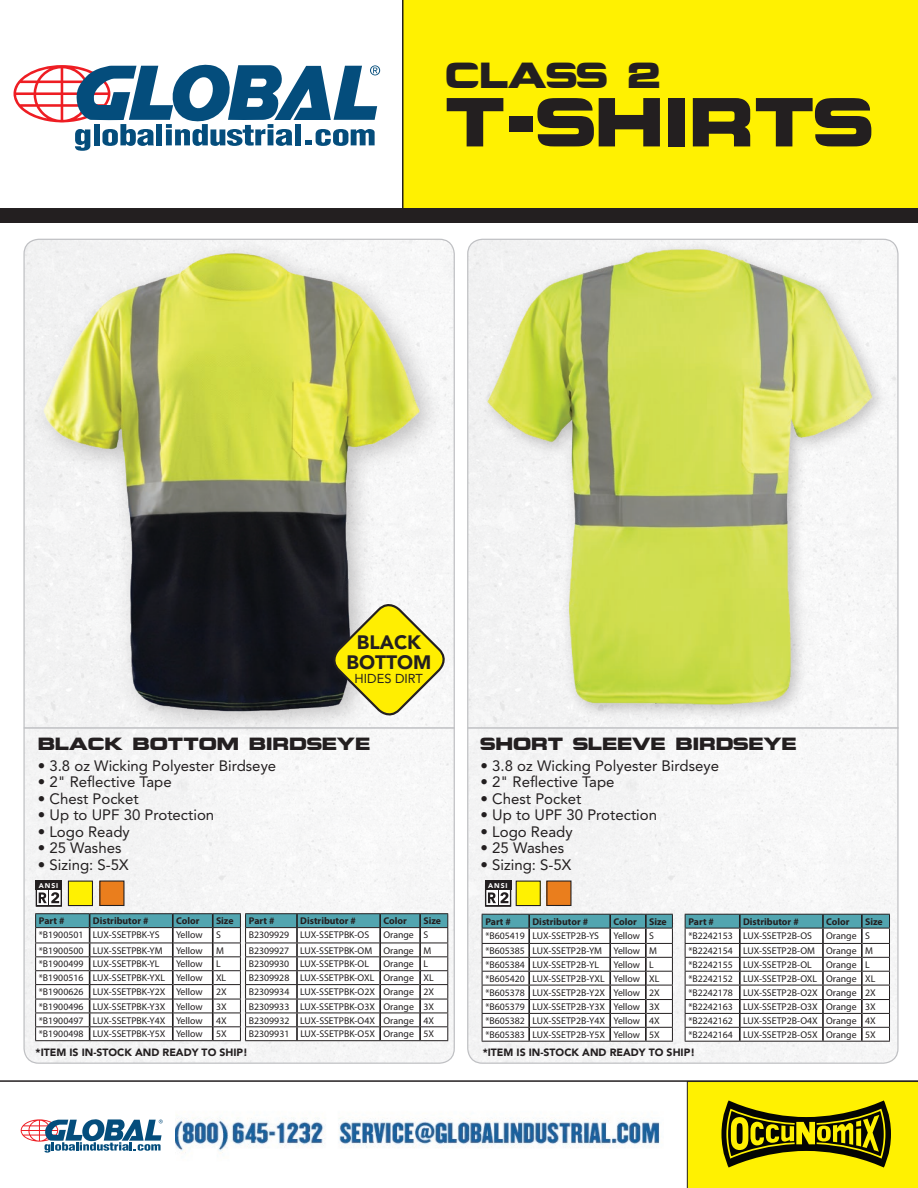
<style>
.page{position:relative;width:918px;height:1188px;background:#fff}
.page>*{position:absolute;margin:0;border:0;box-sizing:border-box;transform-origin:0 0}
.t1{font:64.5px "Parsons One Text";color:#231f20}
.t2{font:33.9px "Parsons One Text";color:#231f20}
.t3{font:900 19.35px/19.8px "Avenir LT Std";color:#231f20;text-align:center}
.t4{font:16.5px "Parsons One Text";color:#231f20}
.t5{font:15px "Avenir LT Std";color:#231f20}
.t6{font:12.9px "Avenir LT Std";color:#231f20}
.t7{font:900 10.5px "Avenir LT Std";color:#231f20}
.t8{font:9.75px/14px "Myriad Pro";color:#231f20}
.t9{font:700 9.75px "Myriad Pro";color:#231f20}
.t10{font:900 6.9px "Avenir LT Std";letter-spacing:.13em;color:#fff}
</style>
<div class="page">
<div style="left:404px;top:0;width:514px;height:208px;background:#fff101"></div>
<div style="left:0;top:208px;width:918px;height:14px;background:#231f20"></div>
<svg style="left:0;top:1080px;width:918px;height:108px"></svg>
<svg style="left:687px;top:1081px;width:231px;height:107px;background:#c6bb01"></svg>
<svg style="left:13px;top:0;width:391px;height:208px"></svg>
<div style="left:25px;top:240px;width:428px;height:822px;background:#f5f6f6"></div>
<hr style="left:24px;top:727px;width:431px;height:2px;background:#bfc0c3">
<div style="left:36px;top:881px;width:26px;height:9px;background:#231f20"></div>
<svg style="left:35px;top:885px;width:27px;height:22px"></svg>
<div style="left:68px;top:881px;width:24px;height:25px;background:#fff101"></div>
<div style="left:68px;top:881px;width:25px;height:25px;border:1px solid #231f20"></div>
<div style="left:31px;top:239px;width:415px;height:499px;background:#231f20;opacity:.26"></div>
<img style="left:32px;top:240px;width:405px;height:485px">
<div style="left:468px;top:239px;width:429px;height:823px;background:#f5f5f6"></div>
<div style="left:485px;top:881px;width:26px;height:9px;background:#231f20"></div>
<svg style="left:485px;top:890px;width:26px;height:17px"></svg>
<div style="left:516px;top:881px;width:24px;height:25px;background:#fff101"></div>
<div style="left:516px;top:881px;width:25px;height:25px;border:1px solid #231f20"></div>
<div style="left:547px;top:881px;width:24px;height:24px;background:#ea7e1d"></div>
<hr style="left:468px;top:727px;width:431px;height:2px;background:#bfc0c3">
<img style="left:476px;top:238px;width:411px;height:485px">
<svg style="left:482px;top:914px;width:191px;height:128px"></svg>
<svg style="left:685px;top:914px;width:205px;height:128px"></svg>
<svg style="left:35px;top:913px;width:413px;height:128px"></svg>
<div style="left:100px;top:881px;width:24px;height:24px;background:#ea7e1d"></div>
<svg style="left:14px;top:65px;width:366px;height:86px"></svg>
<svg style="left:329px;top:599px;width:120px;height:121px"></svg>
<img style="left:174px;top:1099px;width:489px;height:69px">
<div style="left:0;top:1088px;width:174px;height:100px;background:#fff"></div>
<svg style="left:21px;top:1119px;width:142px;height:34px"></svg>
<h2 class="t2" style="left:445px;top:60px;width:218px">CLASS 2</h2>
<h1 class="t1" style="left:445px;top:95px;width:429px">T-SHIRTS</h1>
<h3 class="t3" style="left:347px;top:633px;width:86px">BLACK<br>BOTTOM</h3>
<h3 class="t6" style="left:355px;top:671px;width:70px">HIDES DIRT</h3>
<h3 class="t4" style="left:38px;top:737px;width:334px">BLACK BOTTOM BIRDSEYE</h3>
<h3 class="t5" style="left:38px;top:757px;width:240px">• 3.8 oz Wicking Polyester Birdseye</h3>
<h3 class="t5" style="left:38px;top:773px;width:135px">• 2" Reflective Tape</h3>
<h3 class="t5" style="left:38px;top:790px;width:102px">• Chest Pocket</h3>
<h3 class="t5" style="left:38px;top:806px;width:178px">• Up to UPF 30 Protection</h3>
<h3 class="t5" style="left:38px;top:823px;width:94px">• Logo Ready</h3>
<h3 class="t5" style="left:38px;top:839px;width:85px">• 25 Washes</h3>
<h3 class="t5" style="left:38px;top:856px;width:92px">• Sizing: S-5X</h3>
<p class="t10" style="left:39px;top:881px;width:21px">ANSI</p>
<p class="t10" style="left:488px;top:881px;width:21px">ANSI</p>
<h3 class="t4" style="left:481px;top:737px;width:318px">SHORT SLEEVE BIRDSEYE</h3>
<h3 class="t5" style="left:481px;top:757px;width:240px">• 3.8 oz Wicking Polyester Birdseye</h3>
<h3 class="t5" style="left:481px;top:773px;width:135px">• 2" Reflective Tape</h3>
<h3 class="t5" style="left:481px;top:790px;width:102px">• Chest Pocket</h3>
<h3 class="t5" style="left:481px;top:806px;width:178px">• Up to UPF 30 Protection</h3>
<h3 class="t5" style="left:481px;top:823px;width:94px">• Logo Ready</h3>
<h3 class="t5" style="left:481px;top:839px;width:85px">• 25 Washes</h3>
<h3 class="t5" style="left:481px;top:856px;width:92px">• Sizing: S-5X</h3>
<p class="t9" style="left:39px;top:915px;width:27px">Part #</p>
<p class="t9" style="left:93px;top:915px;width:57px">Distributor #</p>
<p class="t9" style="left:176px;top:915px;width:25px">Color</p>
<p class="t9" style="left:216px;top:915px;width:19px">Size</p>
<p class="t8" style="left:39px;top:928px;width:122px">*B1900501 LUX-SSETPBK-YS</p>
<p class="t8" style="left:176px;top:928px;width:28px">Yellow</p>
<p class="t8" style="left:216px;top:928px;width:6px">S</p>
<p class="t8" style="left:39px;top:944px;width:125px">*B1900500 LUX-SSETPBK-YM</p>
<p class="t8" style="left:176px;top:944px;width:28px">Yellow</p>
<p class="t8" style="left:216px;top:944px;width:9px">M</p>
<p class="t8" style="left:39px;top:957px;width:122px">*B1900499 LUX-SSETPBK-YL</p>
<p class="t8" style="left:176px;top:957px;width:28px">Yellow</p>
<p class="t8" style="left:216px;top:957px;width:6px">L</p>
<p class="t8" style="left:39px;top:971px;width:165px">*B1900516 LUX-SSETPBK-YXL Yellow</p>
<p class="t8" style="left:216px;top:971px;width:12px">XL</p>
<p class="t8" style="left:39px;top:985px;width:165px">*B1900626 LUX-SSETPBK-Y2X Yellow</p>
<p class="t8" style="left:216px;top:985px;width:12px">2X</p>
<p class="t8" style="left:39px;top:1000px;width:165px">*B1900496 LUX-SSETPBK-Y3X Yellow</p>
<p class="t8" style="left:216px;top:1000px;width:12px">3X</p>
<p class="t8" style="left:39px;top:1014px;width:165px">*B1900497 LUX-SSETPBK-Y4X Yellow</p>
<p class="t8" style="left:216px;top:1014px;width:12px">4X</p>
<p class="t8" style="left:39px;top:1027px;width:165px">*B1900498 LUX-SSETPBK-Y5X Yellow</p>
<p class="t8" style="left:216px;top:1027px;width:12px">5X</p>
<p class="t9" style="left:249px;top:915px;width:27px">Part #</p>
<p class="t9" style="left:300px;top:915px;width:57px">Distributor #</p>
<p class="t9" style="left:383px;top:915px;width:25px">Color</p>
<p class="t9" style="left:423px;top:915px;width:19px">Size</p>
<p class="t8" style="left:249px;top:928px;width:122px">B2309929 LUX-SSETPBK-OS</p>
<p class="t8" style="left:249px;top:928px;width:184px;line-height:15.3px;text-indent:135px">Orange S<br>B2309927 LUX-SSETPBK-OM Orange M</p>
<p class="t8" style="left:249px;top:957px;width:122px">B2309930 LUX-SSETPBK-OL</p>
<p class="t8" style="left:249px;top:957px;width:187px;text-indent:135px">Orange L<br>B2309928 LUX-SSETPBK-OXL Orange XL<br>B2309934 LUX-SSETPBK-O2X Orange 2X<br>B2309933 LUX-SSETPBK-O3X Orange 3X<br>B2309932 LUX-SSETPBK-O4X Orange 4X<br>B2309931 LUX-SSETPBK-O5X Orange 5X</p>
<p class="t9" style="left:485px;top:915px;width:27px">Part #</p>
<p class="t9" style="left:532px;top:915px;width:57px">Distributor #</p>
<p class="t9" style="left:613px;top:915px;width:25px">Color</p>
<p class="t9" style="left:649px;top:915px;width:19px">Size</p>
<p class="t8" style="left:485px;top:929px;width:115px">*B605419 LUX-SSETP2B-YS</p>
<p class="t8" style="left:485px;top:928px;width:173px;line-height:15.3px;text-indent:128px">Yellow S *B605385 LUX-SSETP2B-YM Yellow M</p>
<p class="t8" style="left:485px;top:958px;width:115px">*B605384 LUX-SSETP2B-YL</p>
<p class="t8" style="left:485px;top:958px;width:176px;text-indent:128px">Yellow L *B605420 LUX-SSETP2B-YXL Yellow XL *B605378 LUX-SSETP2B-Y2X Yellow 2X *B605379 LUX-SSETP2B-Y3X Yellow 3X *B605382 LUX-SSETP2B-Y4X Yellow 4X *B605383 LUX-SSETP2B-Y5X Yellow 5X</p>
<p class="t9" style="left:688px;top:915px;width:27px">Part #</p>
<p class="t9" style="left:743px;top:915px;width:57px">Distributor #</p>
<p class="t9" style="left:826px;top:915px;width:25px">Color</p>
<p class="t9" style="left:865px;top:915px;width:19px">Size</p>
<p class="t8" style="left:688px;top:929px;width:125px">*B2242153 LUX-SSETP2B-OS</p>
<p class="t8" style="left:688px;top:928px;width:186px;line-height:15.3px;text-indent:138px">Orange S *B2242154 LUX-SSETP2B-OM Orange M</p>
<p class="t8" style="left:688px;top:958px;width:125px">*B2242155 LUX-SSETP2B-OL</p>
<p class="t8" style="left:688px;top:958px;width:189px;text-indent:138px">Orange L *B2242152 LUX-SSETP2B-OXL Orange XL *B2242178 LUX-SSETP2B-O2X Orange 2X *B2242163 LUX-SSETP2B-O3X Orange 3X *B2242162 LUX-SSETP2B-O4X Orange 4X *B2242164 LUX-SSETP2B-O5X Orange 5X</p>
<p class="t7" style="left:36px;top:1046px;width:214px">*ITEM IS IN-STOCK AND READY TO SHIP!</p>
<p class="t7" style="left:483px;top:1046px;width:214px">*ITEM IS IN-STOCK AND READY TO SHIP!</p>
</div>
